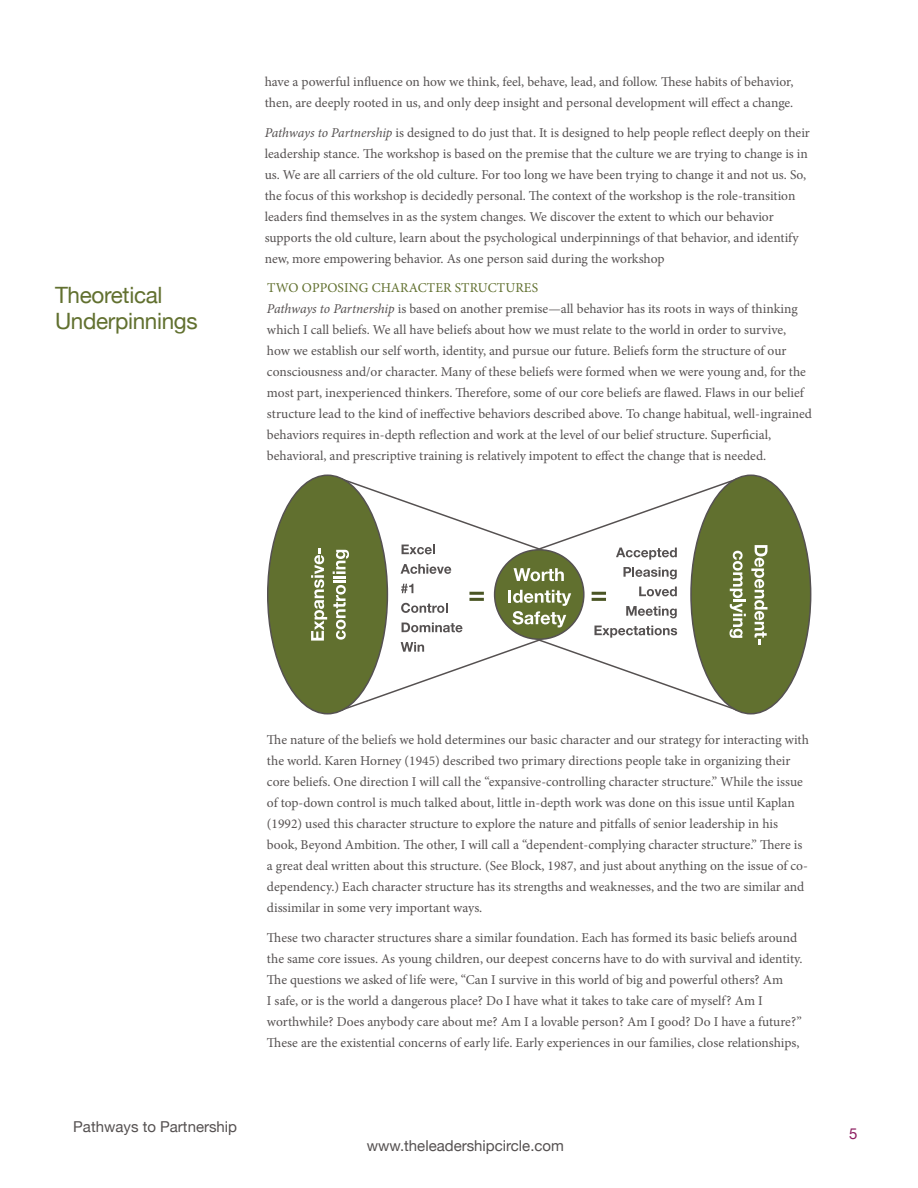
<style>
.page{position:relative;width:918px;height:1188px;background:#fff}
.page>*{position:absolute;margin:0;border:0;box-sizing:border-box;transform-origin:0 0}
.Major_heading{font:22.5px/25.5px "Helvetica Neue";letter-spacing:-.015em;color:#61702f}
.t1{font:15px "Helvetica Neue";color:#555151}
.t2{font:15px "Helvetica Neue";color:#8d1f61}
.Body_copy{font:13.5px/21px "Minion Pro";color:#555151}
.Sub_red_caps{font:13.5px "Minion Pro";letter-spacing:.01em;color:#61702f}
.s1{font-style:italic}
</style>
<div class="page">
<svg style="left:337px;top:476px;width:404px;height:236px"></svg>
<svg style="left:402px;top:545px;width:33px;height:9px"></svg>
<svg style="left:401px;top:564px;width:50px;height:10px"></svg>
<svg style="left:401px;top:584px;width:12px;height:9px"></svg>
<svg style="left:401px;top:603px;width:47px;height:10px"></svg>
<svg style="left:402px;top:623px;width:61px;height:9px"></svg>
<svg style="left:401px;top:642px;width:23px;height:10px"></svg>
<svg style="left:616px;top:548px;width:61px;height:12px"></svg>
<svg style="left:624px;top:567px;width:53px;height:12px"></svg>
<svg style="left:639px;top:587px;width:38px;height:9px"></svg>
<svg style="left:626px;top:606px;width:51px;height:12px"></svg>
<svg style="left:594px;top:626px;width:83px;height:12px"></svg>
<hr style="left:469px;top:592px;width:15px;height:3px;background:#4a5524">
<hr style="left:469px;top:598px;width:15px;height:3px;background:#4a5524">
<hr style="left:592px;top:592px;width:14px;height:3px;background:#4a5524">
<hr style="left:592px;top:598px;width:14px;height:3px;background:#4a5524">
<div style="left:268px;top:475px;width:119px;height:239px;background:#61702f;border-radius:50%"></div>
<svg style="left:311px;top:548px;width:16px;height:93px"></svg>
<svg style="left:333px;top:550px;width:16px;height:90px"></svg>
<div style="left:691px;top:475px;width:120px;height:239px;background:#61702f;border-radius:50%"></div>
<svg style="left:730px;top:545px;width:37px;height:99px"></svg>
<div style="left:495px;top:550px;width:89px;height:89px;background:#61702f;border-radius:50%"></div>
<div style="left:494px;top:549px;width:91px;height:91px;border:2px solid #555151;border-radius:50%"></div>
<svg style="left:514px;top:568px;width:50px;height:13px"></svg>
<svg style="left:508px;top:590px;width:63px;height:37px"></svg>
<p class="Major_heading" style="left:55px;top:282px;width:144px">Theoretical<br>Underpinnings</p>
<p class="Body_copy" style="left:265px;top:71px;width:530px">have a powerful influence on how we think, feel, behave, lead, and follow. These habits of behavior, then, are deeply rooted in us, and only deep insight and personal development will effect a change.</p>
<p class="Body_copy" style="left:265px;top:122px;width:547px"><span class="s1">Pathways to Partnership</span> is designed to do just that. It is designed to help people reflect deeply on their leadership stance. The workshop is based on the premise that the culture we are trying to change is in us. We are all carriers of the old culture. For too long we have been trying to change it and not us. So, the focus of this workshop is decidedly personal. The context of the workshop is the role-transition leaders find themselves in as the system changes. We discover the extent to which our behavior supports the old culture, learn about the psychological underpinnings of that behavior, and identify new, more empowering behavior. As one person said during the workshop</p>
<p class="Sub_red_caps" style="left:267px;top:278px;width:273px">TWO OPPOSING CHARACTER STRUCTURES</p>
<p class="Body_copy" style="left:267px;top:298px;width:547px"><span class="s1">Pathways to Partnership</span> is based on another premise—all behavior has its roots in ways of thinking which I call beliefs. We all have beliefs about how we must relate to the world in order to survive, how we establish our self worth, identity, and pursue our future. Beliefs form the structure of our consciousness and/or character. Many of these beliefs were formed when we were young and, for the most part, inexperienced thinkers. Therefore, some of our core beliefs are flawed. Flaws in our belief structure lead to the kind of ineffective behaviors described above. To change habitual, well-ingrained behaviors requires in-depth reflection and work at the level of our belief structure. Superficial, behavioral, and prescriptive training is relatively impotent to effect the change that is needed.</p>
<p class="Body_copy" style="left:267px;top:729px;width:543px">The nature of the beliefs we hold determines our basic character and our strategy for interacting with the world. Karen Horney (1945) described two primary directions people take in organizing their core beliefs. One direction I will call the “expansive-controlling character structure.” While the issue of top-down control is much talked about, little in-depth work was done on this issue until Kaplan (1992) used this character structure to explore the nature and pitfalls of senior leadership in his book, Beyond Ambition. The other, I will call a “dependent-complying character structure.” There is a great deal written about this structure. (See Block, 1987, and just about anything on the issue of co&shy;dependency.) Each character structure has its strengths and weaknesses, and the two are similar and dissimilar in some very important ways.</p>
<p class="Body_copy" style="left:267px;top:927px;width:537px">These two character structures share a similar foundation. Each has formed its basic beliefs around the same core issues. As young children, our deepest concerns have to do with survival and identity.<br>The questions we asked of life were, “Can I survive in this world of big and powerful others? Am<br>I safe, or is the world a dangerous place? Do I have what it takes to take care of myself? Am I worthwhile? Does anybody care about me? Am I a lovable person? Am I good? Do I have a future?” These are the existential concerns of early life. Early experiences in our families, close relationships,</p>
<p class="t1" style="left:73px;top:1118px;width:165px">Pathways to Partnership</p>
<p class="t2" style="left:849px;top:1125px;width:10px">5</p>
<p class="t1" style="left:367px;top:1136px;width:199px">www.theleadershipcircle.com</p>
</div>
